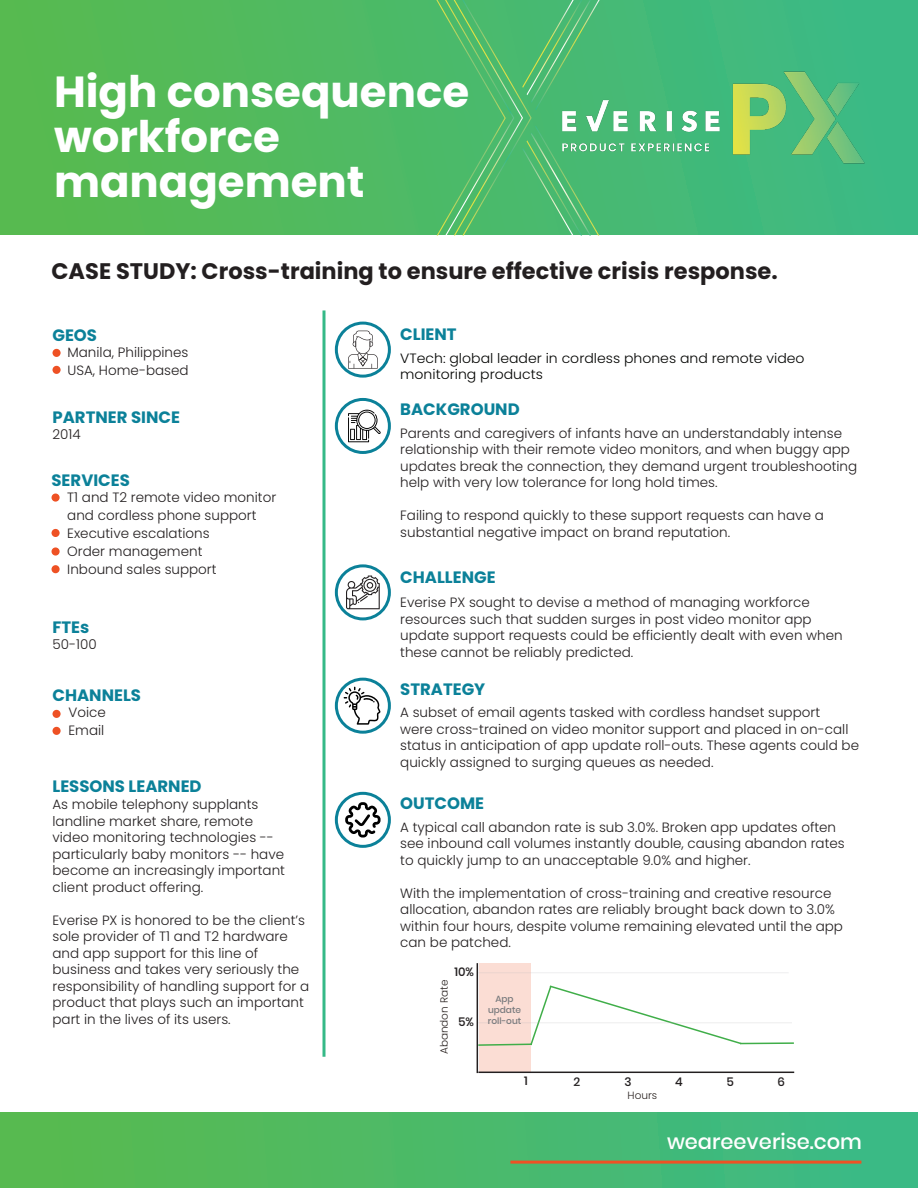
<style>
.page{position:relative;width:918px;height:1188px;background:#fff}
.page>*{position:absolute;margin:0;border:0;box-sizing:border-box;transform-origin:0 0}
.t1{font:700 43.5px/45px "Poppins";color:#fff}
.t2{font:700 22.5px "Poppins";color:#231f20}
.t3{font:500 21px "Poppins";color:#fff}
.t4{font:700 16.5px "Poppins";color:#0b8199}
.t5{font:300 13.5px/16.5px "Poppins";color:#231f20}
.t6{font:300 13.5px/16.5px "Poppins";color:#040503;scale:1.04 1}
.t7{font:500 12px "Poppins";color:#231f20}
.t8{font:300 10.5px "Poppins";color:#2a2321}
.t9{font:500 9px "Poppins";color:#787a7d}
</style>
<div class="page">
<svg style="left:1px;top:1px;width:916px;height:234px;background:#4cb965"></svg>
<div style="left:1px;top:1112px;width:916px;height:76px;background:linear-gradient(to right,#5aba4c,#3cb988)"></div>
<svg style="left:436px;top:0;width:163px;height:236px;background:#51bc6e"></svg>
<img style="left:535px;top:0;width:65px;height:110px">
<hr style="left:510px;top:1161px;width:351px;height:3px;background:#ee5124">
<svg style="left:322px;top:310px;width:4px;height:747px;background:#67caa4"></svg>
<div style="left:53px;top:710px;width:8px;height:8px;background:#ee5124;border-radius:50%"></div>
<div style="left:53px;top:727px;width:8px;height:8px;background:#ee5124;border-radius:50%"></div>
<svg style="left:348px;top:331px;width:30px;height:38px"></svg>
<div style="left:335px;top:322px;width:56px;height:56px;border:3px solid #0b8199;border-radius:50%"></div>
<div style="left:335px;top:398px;width:56px;height:56px;border:3px solid #0b8199;border-radius:50%"></div>
<svg style="left:348px;top:409px;width:33px;height:33px"></svg>
<div style="left:335px;top:564px;width:56px;height:56px;border:3px solid #0b8199;border-radius:50%"></div>
<svg style="left:346px;top:576px;width:34px;height:33px"></svg>
<div style="left:335px;top:678px;width:56px;height:56px;border:3px solid #0b8199;border-radius:50%"></div>
<svg style="left:344px;top:687px;width:36px;height:38px"></svg>
<div style="left:335px;top:792px;width:56px;height:56px;border:3px solid #0b8199;border-radius:50%"></div>
<svg style="left:345px;top:802px;width:36px;height:36px"></svg>
<div style="left:52px;top:494px;width:8px;height:8px;background:#ee5124;border-radius:50%"></div>
<div style="left:52px;top:529px;width:8px;height:8px;background:#ee5124;border-radius:50%"></div>
<div style="left:52px;top:547px;width:8px;height:9px;background:#ee5124;border-radius:50%"></div>
<div style="left:52px;top:565px;width:8px;height:8px;background:#ee5124;border-radius:50%"></div>
<img style="left:552px;top:61px;width:323px;height:114px">
<div style="left:479px;top:963px;width:51px;height:108px;background:#fbddd4"></div>
<hr style="left:477px;top:963px;width:1px;height:110px;background:#231f20">
<hr style="left:478px;top:1072px;width:316px;height:1px;background:#231f20">
<svg style="left:478px;top:984px;width:265px;height:63px"></svg>
<hr style="left:478px;top:1022px;width:314px;height:1px;background:#b2b3b7">
<hr style="left:478px;top:972px;width:311px;height:1px;background:#b2b3b7">
<hr style="left:740px;top:1042px;width:54px;height:2px;background:#40ae49">
<div style="left:53px;top:349px;width:8px;height:8px;background:#ee5124;border-radius:50%"></div>
<div style="left:53px;top:366px;width:8px;height:8px;background:#ee5124;border-radius:50%"></div>
<p class="t1" style="left:54px;top:69px;width:417px">High consequence workforce management</p>
<p class="t2" style="left:52px;top:258px;width:728px">CASE STUDY: Cross-training to ensure effective crisis response.</p>
<p class="t4" style="left:52px;top:325px;width:46px">GEOS</p>
<p class="t5" style="left:68px;top:344px;width:122px">Manila, Philippines</p>
<p class="t5" style="left:68px;top:362px;width:123px">USA, Home-based</p>
<p class="t4" style="left:52px;top:408px;width:129px">PARTNER SINCE</p>
<p class="t5" style="left:52px;top:426px;width:30px">2014</p>
<p class="t4" style="left:52px;top:471px;width:80px">SERVICES</p>
<p class="t5" style="left:67px;top:489px;width:211px;line-height:18px">T1 and T2 remote video monitor and cordless phone support</p>
<p class="t5" style="left:67px;top:525px;width:151px;line-height:18px">Executive escalations<br>Order management<br>Inbound sales support</p>
<p class="t4" style="left:52px;top:618px;width:38px">FTEs</p>
<p class="t5" style="left:52px;top:636px;width:46px">50-100</p>
<p class="t4" style="left:52px;top:686px;width:90px">CHANNELS</p>
<p class="t5" style="left:68px;top:704px;width:39px">Voice</p>
<p class="t5" style="left:68px;top:722px;width:37px">Email</p>
<p class="t4" style="left:52px;top:777px;width:151px">LESSONS LEARNED</p>
<p class="t5" style="left:52px;top:796px;width:234px">As mobile telephony supplants landline market share, remote video monitoring technologies -- particularly baby monitors -- have become an increasingly important client product offering.</p>
<p class="t5" style="left:52px;top:912px;width:258px">Everise PX is honored to be the client’s sole provider of T1 and T2 hardware and app support for this line of business and takes very seriously the responsibility of handling support for a product that plays such an important part in the lives of its users.</p>
<p class="t4" style="left:400px;top:325px;width:58px">CLIENT</p>
<p class="t6" style="left:400px;top:350px;width:390px">VTech: global leader in cordless phones and remote video monitoring products</p>
<p class="t4" style="left:400px;top:400px;width:121px">BACKGROUND</p>
<p class="t5" style="left:400px;top:425px;width:459px">Parents and caregivers of infants have an understandably intense relationship with their remote video monitors, and when buggy app updates break the connection, they demand urgent troubleshooting help with very low tolerance for long hold times.</p>
<p class="t5" style="left:400px;top:507px;width:425px">Failing to respond quickly to these support requests can have a substantial negative impact on brand reputation.</p>
<p class="t4" style="left:400px;top:568px;width:97px">CHALLENGE</p>
<p class="t5" style="left:400px;top:594px;width:444px">Everise PX sought to devise a method of managing workforce resources such that sudden surges in post video monitor app update support requests could be efficiently dealt with even when these cannot be reliably predicted.</p>
<p class="t4" style="left:400px;top:680px;width:87px">STRATEGY</p>
<p class="t5" style="left:400px;top:705px;width:460px">A subset of email agents tasked with cordless handset support<br>were cross-trained on video monitor support and placed in on-call status in anticipation of app update roll-outs. These agents could be quickly assigned to surging queues as needed.</p>
<p class="t4" style="left:400px;top:794px;width:85px">OUTCOME</p>
<p class="t5" style="left:400px;top:819px;width:446px">A typical call abandon rate is sub 3.0%. Broken app updates often see inbound call volumes instantly double, causing abandon rates to quickly jump to an unacceptable 9.0% and higher.</p>
<p class="t5" style="left:400px;top:885px;width:444px">With the implementation of cross-training and creative resource allocation, abandon rates are reliably brought back down to 3.0% within four hours, despite volume remaining elevated until the app can be patched.</p>
<p class="t7" style="left:454px;top:965px;width:21px">10%</p>
<p class="t8" style="left:438px;top:1054px;width:76px;rotate:-90deg">Abandon Rate</p>
<p class="t7" style="left:458px;top:1015px;width:17px">5%</p>
<p class="t9" style="left:495px;top:994px;width:20px">App</p>
<p class="t9" style="left:488px;top:1004px;width:35px">update</p>
<p class="t9" style="left:488px;top:1015px;width:35px">roll-out</p>
<p class="t7" style="left:524px;top:1074px;width:5px">1</p>
<p class="t7" style="left:574px;top:1074px;width:8px">2</p>
<p class="t7" style="left:624px;top:1074px;width:9px">3</p>
<p class="t7" style="left:675px;top:1075px;width:9px">4</p>
<p class="t7" style="left:726px;top:1075px;width:9px">5</p>
<p class="t7" style="left:777px;top:1075px;width:9px">6</p>
<p class="t8" style="left:628px;top:1089px;width:31px">Hours</p>
<p class="t3" style="left:667px;top:1129px;width:197px">weareeverise.com</p>
</div>
